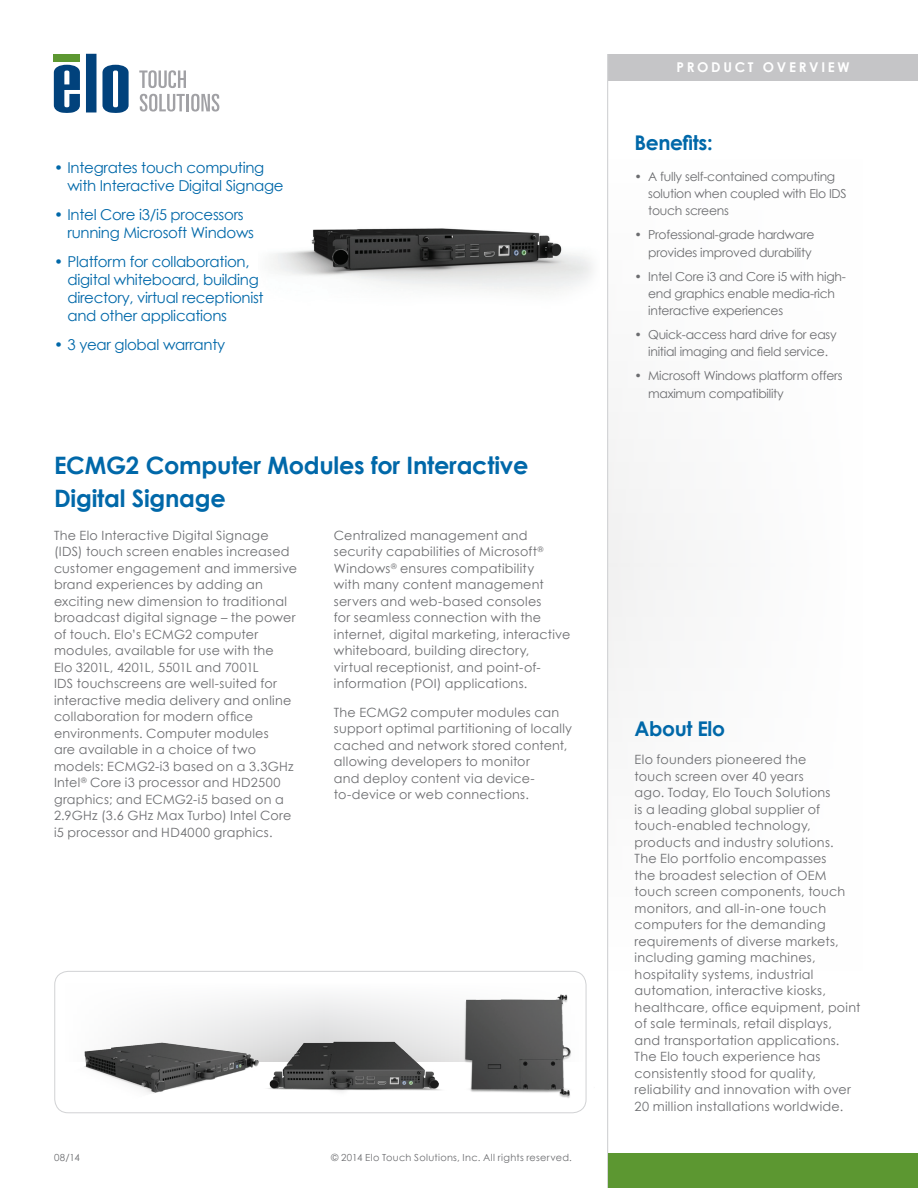
<style>
.page{position:relative;width:918px;height:1188px;background:#fff}
.page>*{position:absolute;margin:0;border:0;box-sizing:border-box;transform-origin:0 0}
.Section_Header{font:700 24px/33px "Century Gothic";letter-spacing:-.01em;color:#0068a9}
.Sidebar_-_Header{font:700 20.25px "Century Gothic";letter-spacing:-.02em;color:#0068a9}
.t1{font:15px/18px "Century Gothic";letter-spacing:-.02em;color:#0068a9}
.t2{font:700 13.5px "Century Gothic";letter-spacing:.2em;color:#fff}
.Body_Copy{font:12.75px/16.5px "Century Gothic";letter-spacing:.02em;color:#6c6d70}
.Sidebar_Copy{font:12.75px/16.5px "Century Gothic";letter-spacing:.02em;color:#6c6d70}
.t3{font:12.3px/17.2px "Century Gothic";letter-spacing:-.02em;color:#6c6d70}
.t4{font:9.75px "Century Gothic";letter-spacing:.03em;color:#6c6d70}
</style>
<div class="page">
<div style="left:54px;top:971px;width:532px;height:142px;border:1px solid #d1d2d4;border-radius:14px"></div>
<div style="left:608px;top:54px;width:310px;height:27px;background:#c5c5c7"></div>
<img style="left:451px;top:982px;width:136px;height:122px">
<img style="left:72px;top:1002px;width:196px;height:112px">
<img style="left:256px;top:996px;width:195px;height:115px">
<img style="left:271px;top:228px;width:321px;height:64px">
<hr style="left:607px;top:54px;width:1px;height:1134px;background:#d1d2d4">
<div style="left:608px;top:1153px;width:310px;height:35px;background:#5c9731"></div>
<svg style="left:86px;top:54px;width:10px;height:58px"></svg>
<svg style="left:54px;top:65px;width:26px;height:48px"></svg>
<svg style="left:102px;top:65px;width:27px;height:48px"></svg>
<div style="left:54px;top:54px;width:26px;height:7px;background:#5c9731"></div>
<svg style="left:139px;top:70px;width:47px;height:18px"></svg>
<svg style="left:140px;top:94px;width:45px;height:18px"></svg>
<hr style="left:186px;top:94px;width:3px;height:17px;background:#a1a1a5">
<svg style="left:191px;top:94px;width:28px;height:18px"></svg>
<p class="t1" style="left:68px;top:159px;width:218px;text-indent:-14px">• Integrates touch computing with Interactive Digital Signage</p>
<p class="t1" style="left:68px;top:205px;width:188px;text-indent:-14px">• Intel Core i3/i5 processors running Microsoft Windows</p>
<p class="t1" style="left:68px;top:252px;width:198px;text-indent:-14px">• Platform for collaboration, digital whiteboard, building directory, virtual receptionist and other applications</p>
<p class="t1" style="left:54px;top:335px;width:173px">• 3 year global warranty</p>
<p class="Section_Header" style="left:54px;top:448px;width:476px">ECMG2 Computer Modules for Interactive<br>Digital Signage</p>
<p class="Body_Copy" style="left:54px;top:527px;width:245px">The Elo Interactive Digital Signage (IDS) touch screen enables increased customer engagement and immersive brand experiences by adding an exciting new dimension to traditional broadcast digital signage – the power of touch. Elo’s ECMG2 computer modules, available for use with the<br>Elo 3201L, 4201L, 5501L and 7001L<br>IDS touchscreens are well-suited for interactive media delivery and online collaboration for modern office environments. Computer modules<br>are available in a choice of two models: ECMG2-i3 based on a 3.3GHz Intel<sup>®</sup> Core i3 processor and HD2500 graphics; and ECMG2-i5 based on a 2.9GHz (3.6 GHz Max Turbo) Intel Core i5 processor and HD4000 graphics.</p>
<p class="Body_Copy" style="left:334px;top:527px;width:238px">Centralized management and security capabilities of Microsoft<sup>® </sup>Windows<sup>®</sup> ensures compatibility<br>with many content management servers and web-based consoles<br>for seamless connection with the internet, digital marketing, interactive whiteboard, building directory, virtual receptionist, and point-of&shy;information (POI) applications.</p>
<p class="Body_Copy" style="left:334px;top:704px;width:240px">The ECMG2 computer modules can support optimal partitioning of locally cached and network stored content, allowing developers to monitor<br>and deploy content via device&shy;to-device or web connections.</p>
<p class="t4" style="left:54px;top:1151px;width:28px">08/14</p>
<p class="t4" style="left:331px;top:1151px;width:242px">© 2014 Elo Touch Solutions, Inc. All rights reserved.</p>
<p class="t2" style="left:676px;top:58px;width:175px">PRODUCT OVERVIEW</p>
<p class="Sidebar_-_Header" style="left:635px;top:130px;width:80px">Benefits:</p>
<p class="t3" style="left:648px;top:168px;width:200px;text-indent:-14px">• A fully self-contained computing solution when coupled with Elo IDS touch screens</p>
<p class="t3" style="left:635px;top:226px;width:181px;text-align:right">• Professional-grade hardware provides improved durability</p>
<p class="t3" style="left:648px;top:267px;width:199px;text-indent:-14px">• Intel Core i3 and Core i5 with high&shy;end graphics enable media-rich interactive experiences</p>
<p class="t3" style="left:635px;top:326px;width:204px;text-align:center">• Quick-access hard drive for easy initial imaging and field service.</p>
<p class="t3" style="left:648px;top:367px;width:196px;text-indent:-14px">• Microsoft Windows platform offers maximum compatibility</p>
<p class="Sidebar_-_Header" style="left:635px;top:716px;width:92px">About Elo</p>
<p class="Sidebar_Copy" style="left:635px;top:751px;width:227px">Elo founders pioneered the<br>touch screen over 40 years<br>ago. Today, Elo Touch Solutions<br>is a leading global supplier of touch-enabled technology, products and industry solutions.<br>The Elo portfolio encompasses<br>the broadest selection of OEM touch screen components, touch monitors, and all-in-one touch computers for the demanding requirements of diverse markets, including gaming machines, hospitality systems, industrial automation, interactive kiosks, healthcare, office equipment, point of sale terminals, retail displays, and transportation applications.<br>The Elo touch experience has consistently stood for quality, reliability and innovation with over<br>20 million installations worldwide.</p>
</div>
